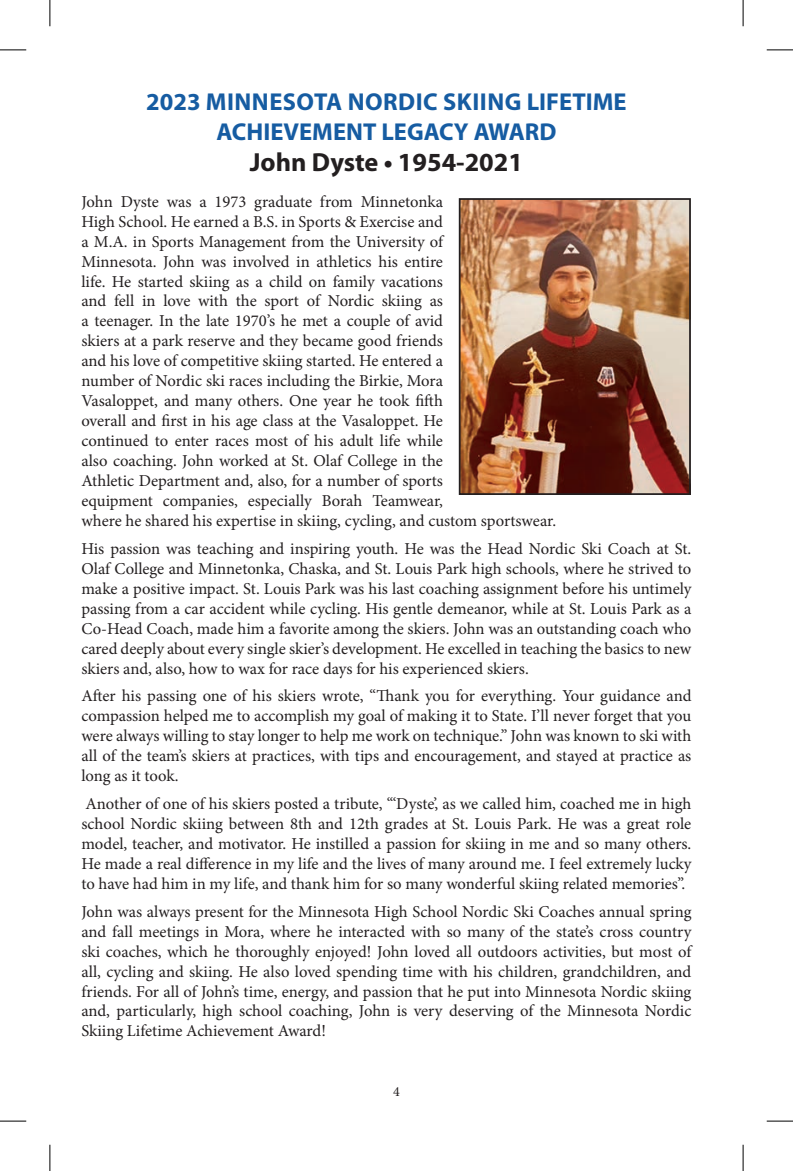
<style>
.page{position:relative;width:793px;height:1171px;background:#fff}
.page>*{position:absolute;margin:0;border:0;box-sizing:border-box;transform-origin:0 0}
.t1{font:700 26.25px "Myriad Pro";color:#231f20}
.t2{font:700 24.5px/29.4px "Myriad Pro";color:#165ca2;text-align:center}
.t3{font:16.62px/19.9px "Minion Pro";color:#231f20;text-align:justify}
.t4{font:14px "Minion Pro";color:#231f20}
</style>
<div class="page">
<img style="left:462px;top:201px;width:226px;height:291px">
<div style="left:459px;top:198px;width:232px;height:297px;border:2px solid #231f20"></div>
<svg style="left:0;top:50px;width:26px;height:1px"></svg>
<svg style="left:766px;top:50px;width:27px;height:1px"></svg>
<svg style="left:0;top:1121px;width:26px;height:1px"></svg>
<svg style="left:766px;top:1121px;width:27px;height:1px"></svg>
<svg style="left:50px;top:0;width:1px;height:26px"></svg>
<svg style="left:50px;top:1144px;width:1px;height:27px"></svg>
<svg style="left:743px;top:0;width:1px;height:26px"></svg>
<svg style="left:743px;top:1144px;width:1px;height:27px"></svg>
<h2 class="t2" style="left:146px;top:86px;width:482px">2023 MINNESOTA NORDIC SKIING LIFETIME<br>ACHIEVEMENT LEGACY AWARD</h2>
<h1 class="t1" style="left:250px;top:145px;width:275px">John Dyste • 1954-2021</h1>
<p class="t3" style="left:81px;top:191px;width:476px;text-align:left">John Dyste was a 1973 graduate from Minnetonka<br>High School. He earned a B.S. in Sports &amp; Exercise and<br>a M.A. in Sports Management from the University of<br>Minnesota. John was involved in athletics his entire<br>life. He started skiing as a child on family vacations<br>and fell in love with the sport of Nordic skiing as<br>a teenager. In the late 1970’s he met a couple of avid<br>skiers at a park reserve and they became good friends<br>and his love of competitive skiing started. He entered a<br>number of Nordic ski races including the Birkie, Mora<br>Vasaloppet, and many others. One year he took fifth<br>overall and first in his age class at the Vasaloppet. He<br>continued to enter races most of his adult life while<br>also coaching. John worked at St. Olaf College in the<br>Athletic Department and, also, for a number of sports<br>equipment companies, especially Borah Teamwear,<br>where he shared his expertise in skiing, cycling, and custom sportswear.</p>
<p class="t3" style="left:81px;top:538px;width:611px">His passion was teaching and inspiring youth. He was the Head Nordic Ski Coach at St.<br>Olaf College and Minnetonka, Chaska, and St. Louis Park high schools, where he strived to make a positive impact. St. Louis Park was his last coaching assignment before his untimely passing from a car accident while cycling. His gentle demeanor, while at St. Louis Park as a Co-Head Coach, made him a favorite among the skiers. John was an outstanding coach who cared deeply about every single skier’s development. He excelled in teaching the basics to new skiers and, also, how to wax for race days for his experienced skiers.</p>
<p class="t3" style="left:81px;top:686px;width:611px">After his passing one of his skiers wrote, “Thank you for everything. Your guidance and compassion helped me to accomplish my goal of making it to State. I’ll never forget that you were always willing to stay longer to help me work on technique.” John was known to ski with all of the team’s skiers at practices, with tips and encouragement, and stayed at practice as long as it took.</p>
<p class="t3" style="left:81px;top:794px;width:611px">Another of one of his skiers posted a tribute, “‘Dyste’, as we called him, coached me in high school Nordic skiing between 8th and 12th grades at St. Louis Park. He was a great role model, teacher, and motivator. He instilled a passion for skiing in me and so many others.<br>He made a real difference in my life and the lives of many around me. I feel extremely lucky to have had him in my life, and thank him for so many wonderful skiing related memories”.</p>
<p class="t3" style="left:81px;top:901px;width:611px">John was always present for the Minnesota High School Nordic Ski Coaches annual spring and fall meetings in Mora, where he interacted with so many of the state’s cross country ski coaches, which he thoroughly enjoyed! John loved all outdoors activities, but most of all, cycling and skiing. He also loved spending time with his children, grandchildren, and friends. For all of John’s time, energy, and passion that he put into Minnesota Nordic skiing and, particularly, high school coaching, John is very deserving of the Minnesota Nordic Skiing Lifetime Achievement Award!</p>
<p class="t4" style="left:393px;top:1082px;width:8px">4</p>
</div>
